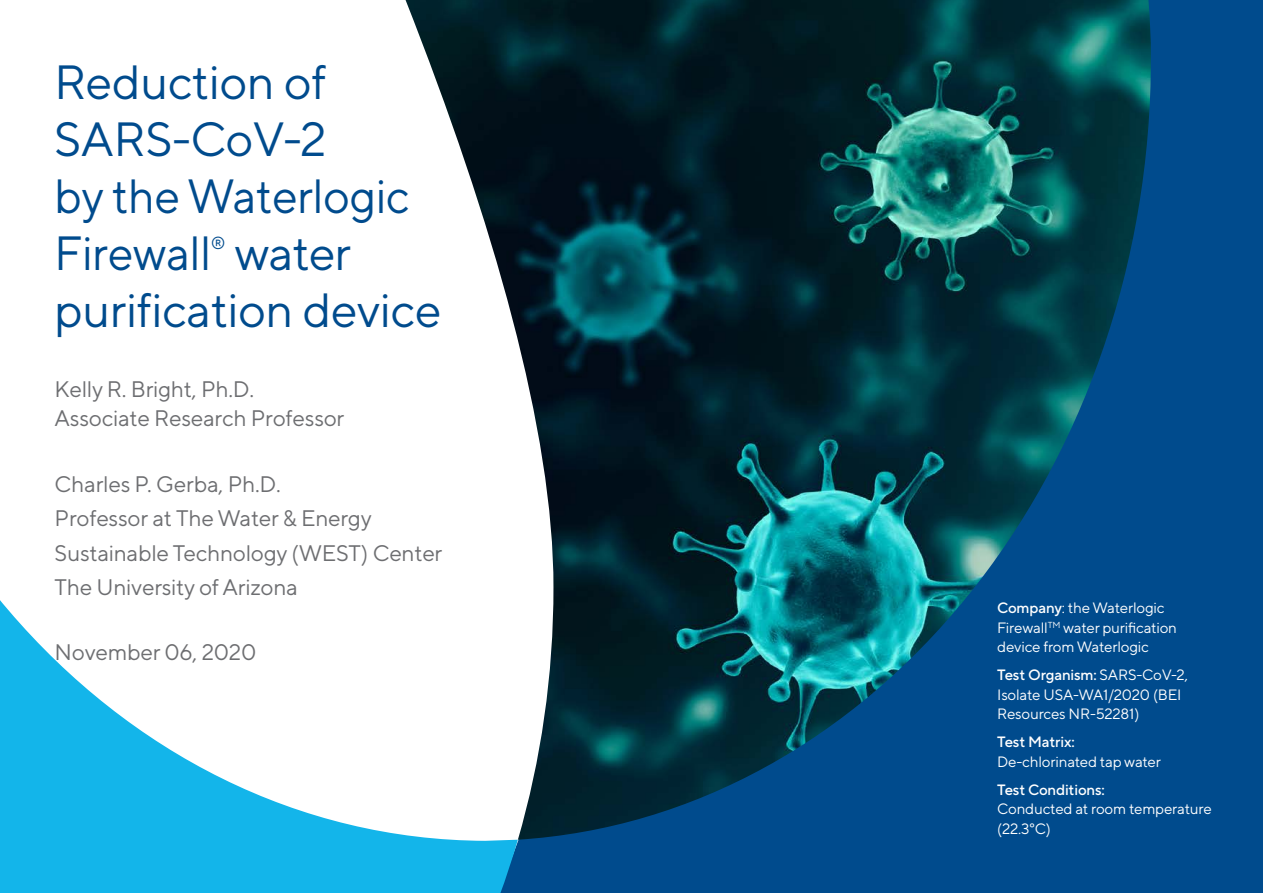
<style>
.page{position:relative;width:1263px;height:893px;background:#fff}
.page>*{position:absolute;margin:0;border:0;box-sizing:border-box;transform-origin:0 0}
.t1{font:48px/57px "TT Norms Pro";letter-spacing:-.01em;color:#004b8d}
.t2{font:22.5px/34.3px "TT Norms Pro";letter-spacing:-.01em;color:#6d6e71}
.t3{font:17.55px "TT Norms Pro";color:#004b8d;scale:.96 1}
.t4{font:15px/19.5px "TT Norms Pro";letter-spacing:-.01em;color:#fff}
.t5{font:500 15px "TT Norms Pro";letter-spacing:-.01em;color:#fff}
.s1{font-weight:500}
</style>
<div class="page">
<div style="left:518px;top:0;width:745px;height:893px;background:#004b8d"></div>
<svg style="left:0;top:0;width:518px;height:893px"></svg>
<img style="left:406px;top:0;width:745px;height:840px">
<h1 class="t1" style="left:54px;top:50px;width:357px">Reduction of<br>SARS-CoV-2<br>by the Waterlogic<br>Firewall</h1>
<p class="t3" style="left:211px;top:230px;width:17px">®</p>
<h1 class="t1" style="left:54px;top:221px;width:389px;text-indent:180px">water purification device</h1>
<h2 class="t2" style="left:55px;top:373px;width:291px;line-height:29.2px">Kelly R. Bright, Ph.D.<br>Associate Research Professor</h2>
<h2 class="t2" style="left:55px;top:465px;width:389px">Charles P. Gerba, Ph.D.<br>Professor at The Water &amp; Energy<br>Sustainable Technology (WEST) Center<br>The University of Arizona</h2>
<h2 class="t2" style="left:55px;top:633px;width:203px">November 06, 2020</h2>
<p class="t4" style="left:997px;top:597px;width:181px"><span class="s1">Company</span>: the Waterlogic<br>Firewall<sup>TM</sup> water purification device from Waterlogic</p>
<p class="t4" style="left:997px;top:664px;width:192px"><span class="s1">Test Organism:</span> SARS-CoV-2,<br>Isolate USA-WA1/2020 (BEI<br>Resources NR-52281)</p>
<p class="t5" style="left:997px;top:731px;width:79px">Test Matrix:</p>
<p class="t4" style="left:997px;top:751px;width:165px">De-chlorinated tap water</p>
<p class="t5" style="left:997px;top:779px;width:109px">Test Conditions:</p>
<p class="t4" style="left:997px;top:798px;width:216px">Conducted at room temperature (22.3°C)</p>
</div>
